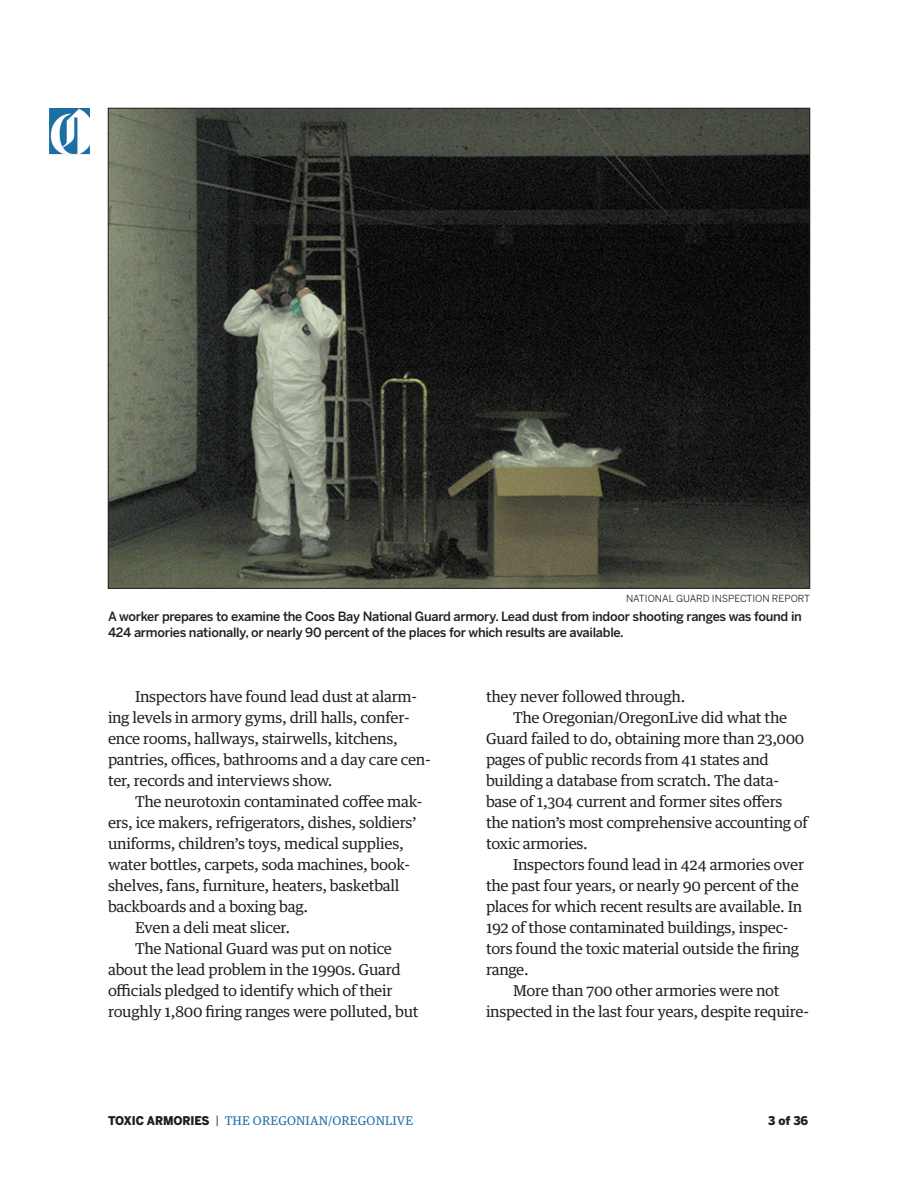
<style>
.page{position:relative;width:918px;height:1188px;background:#fff}
.page>*{position:absolute;margin:0;border:0;box-sizing:border-box;transform-origin:0 0}
.AA_contest_body{font:15px/21px "Guardian Text Egyp";letter-spacing:-.02em;color:#231f20}
.CP_cap_CP{font:500 12.75px/15.8px "Benton Sans";letter-spacing:-.02em;color:#231f20}
.GR_graph9_lead-in_G9{font:12px "Guardian Text Egyp";letter-spacing:.015em;color:#1e6ea6}
.GR_graph9_lead-in_G9-2{font:900 12px "Benton Sans";color:#231f20;scale:.95 1}
.CP_credit_CR{font:9.75px "Benton Sans";color:#231f20}
.s1{font-family:"Benton Sans";font-weight:900;color:#231f20}
.s2{color:#231f20}
</style>
<div class="page">
<img style="left:49px;top:108px;width:41px;height:46px">
<img style="left:110px;top:110px;width:698px;height:477px">
<p class="CP_credit_CR" style="left:626px;top:593px;width:186px">NATIONAL GUARD INSPECTION REPORT</p>
<p class="CP_cap_CP" style="left:108px;top:608px;width:695px">A worker prepares to examine the Coos Bay National Guard armory. Lead dust from indoor shooting ranges was found in<br>424 armories nationally, or nearly 90 percent of the places for which results are available.</p>
<p class="AA_contest_body" style="left:108px;top:685px;width:324px;text-indent:27px">Inspectors have found lead dust at alarm&shy;ing levels in armory gyms, drill halls, confer&shy;ence rooms, hallways, stairwells, kitchens, pantries, offices, bathrooms and a day care cen&shy;ter, records and interviews show.</p>
<p class="AA_contest_body" style="left:108px;top:790px;width:316px;text-indent:27px">The neurotoxin contaminated coffee mak&shy;ers, ice makers, refrigerators, dishes, soldiers’ uniforms, children’s toys, medical supplies, water bottles, carpets, soda machines, book&shy;shelves, fans, furniture, heaters, basketball backboards and a boxing bag.</p>
<p class="AA_contest_body" style="left:135px;top:916px;width:157px">Even a deli meat slicer.</p>
<p class="AA_contest_body" style="left:108px;top:937px;width:312px;text-indent:27px">The National Guard was put on notice about the lead problem in the 1990s. Guard officials pledged to identify which of their roughly 1,800 firing ranges were polluted, but</p>
<p class="AA_contest_body" style="left:486px;top:685px;width:201px">they never followed through.</p>
<p class="AA_contest_body" style="left:486px;top:706px;width:324px;text-indent:27px">The Oregonian/OregonLive did what the Guard failed to do, obtaining more than 23,000 pages of public records from 41 states and building a database from scratch. The data&shy;base of 1,304 current and former sites offers the nation’s most comprehensive accounting of toxic armories.</p>
<p class="AA_contest_body" style="left:486px;top:853px;width:320px;text-indent:27px">Inspectors found lead in 424 armories over the past four years, or nearly 90 percent of the places for which recent results are available. In 192 of those contaminated buildings, inspec&shy;tors found the toxic material outside the firing range.</p>
<p class="AA_contest_body" style="left:486px;top:979px;width:325px;text-align:center">More than 700 other armories were not inspected in the last four years, despite require-</p>
<p class="GR_graph9_lead-in_G9" style="left:108px;top:1111px;width:307px"><span class="s1">TOXIC ARMORIES</span> <span class="s2">|</span> THE OREGONIAN/OREGONLIVE</p>
<p class="GR_graph9_lead-in_G9-2" style="left:768px;top:1113px;width:44px">3 of 36</p>
</div>
